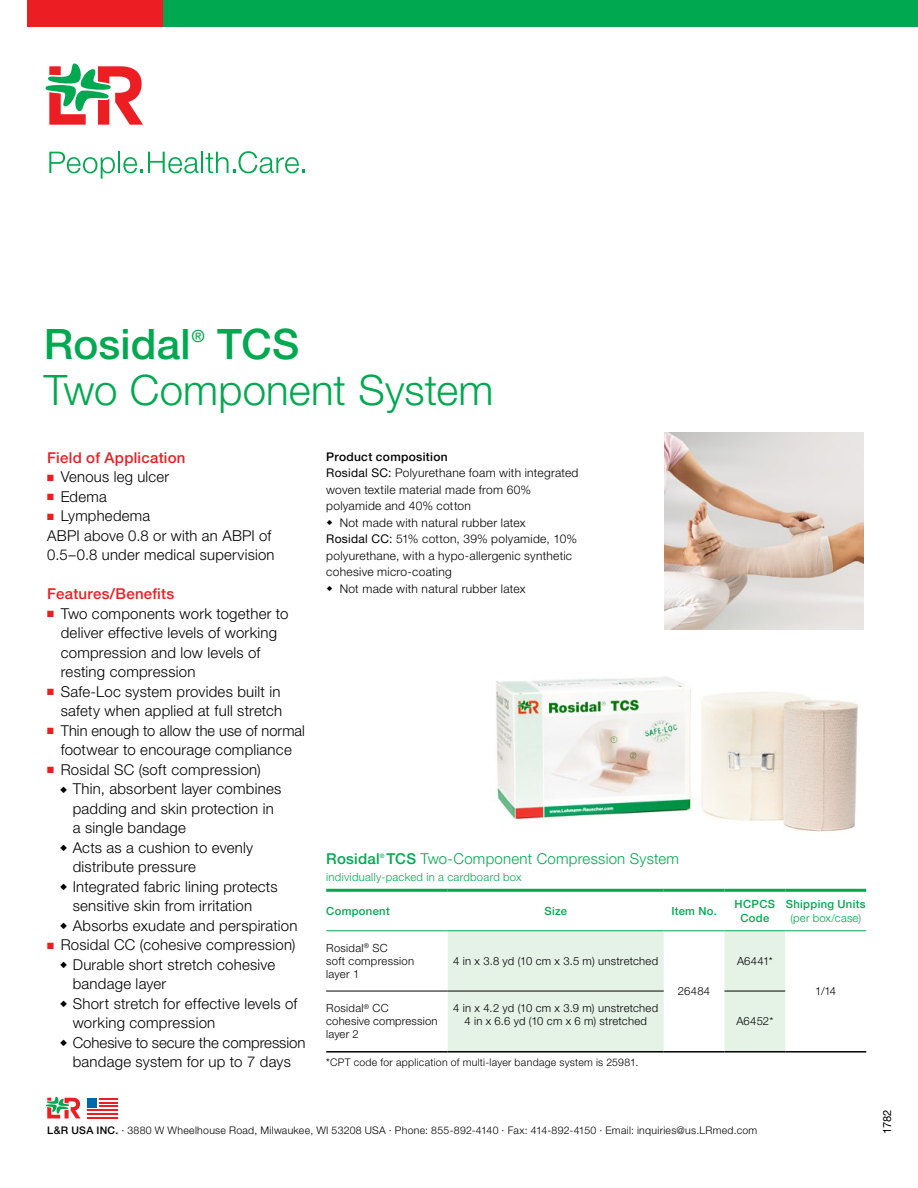
<style>
.page{position:relative;width:918px;height:1188px;background:#fff}
.page>*{position:absolute;margin:0;border:0;box-sizing:border-box;transform-origin:0 0}
.t1{font:300 42px "Helvetica Neue LT Pro";letter-spacing:.005em;color:#00a94f}
.t2{font:500 42px "Helvetica Neue LT Pro";letter-spacing:.005em;color:#00a94f}
.t3{font:500 16.8px "Helvetica Neue LT Pro";color:#00a94f}
.t4{font:300 15px/19.5px "Helvetica Neue LT Pro";letter-spacing:.015em;color:#000}
.t5{font:300 15px "Helvetica Neue LT Pro";letter-spacing:.015em;color:#00a94f}
.t6{font:500 15px "Helvetica Neue LT Pro";letter-spacing:.015em;color:#ed1d24}
.t7{font:300 12px/16.5px "Helvetica Neue LT Pro";letter-spacing:.025em;color:#000}
.t8{font:300 11.25px/12.8px "Helvetica Neue LT Pro";letter-spacing:.025em;color:#000}
.t9{font:300 11.25px "Helvetica Neue LT Pro";letter-spacing:.025em;color:#00a94f}
.t10{font:500 11.25px/13.5px "Helvetica Neue LT Pro";letter-spacing:.03em;color:#00a94f;text-align:center}
.t11{font:11.25px "Helvetica Neue LT Pro";color:#000}
.t12{font:300 10.5px "Helvetica Neue LT Pro";letter-spacing:.03em;color:#000}
.t13{font:500 6px "Helvetica Neue LT Pro";color:#00a94f}
.s1{color:#ed1d24}
.s2{font-weight:500}
.s3{font-weight:400}
</style>
<div class="page">
<div style="left:162px;top:0;width:756px;height:27px;background:#00a94f"></div>
<div style="left:27px;top:0;width:135px;height:27px;background:#ed1d24"></div>
<svg style="left:45px;top:63px;width:98px;height:62px"></svg>
<svg style="left:49px;top:152px;width:66px;height:27px"></svg>
<hr style="left:118px;top:152px;width:2px;height:21px;background:#00a94f">
<svg style="left:123px;top:152px;width:76px;height:21px"></svg>
<hr style="left:201px;top:152px;width:2px;height:21px;background:#00a94f">
<svg style="left:206px;top:151px;width:99px;height:22px"></svg>
<svg style="left:46px;top:1097px;width:35px;height:21px"></svg>
<hr style="left:87px;top:1109px;width:31px;height:2px;background:#ed1d24">
<hr style="left:87px;top:1113px;width:31px;height:2px;background:#ed1d24">
<hr style="left:87px;top:1117px;width:31px;height:1px;background:#ed1d24">
<svg style="left:99px;top:1098px;width:19px;height:9px"></svg>
<div style="left:87px;top:1098px;width:10px;height:9px;background:#0068ac"></div>
<svg style="left:448px;top:932px;width:337px;height:119px"></svg>
<hr style="left:724px;top:991px;width:61px;height:1px;background:#000">
<hr style="left:326px;top:931px;width:122px;height:1px;background:#00a94f">
<hr style="left:448px;top:931px;width:216px;height:1px;background:#00a94f">
<hr style="left:664px;top:931px;width:60px;height:1px;background:#00a94f">
<hr style="left:785px;top:931px;width:81px;height:1px;background:#00a94f">
<hr style="left:326px;top:1051px;width:122px;height:2px;background:#000">
<hr style="left:664px;top:1051px;width:60px;height:2px;background:#000">
<hr style="left:724px;top:1051px;width:61px;height:2px;background:#000">
<hr style="left:326px;top:889px;width:122px;height:3px;background:#00a94f">
<hr style="left:448px;top:889px;width:216px;height:3px;background:#00a94f">
<hr style="left:664px;top:889px;width:60px;height:3px;background:#00a94f">
<hr style="left:724px;top:889px;width:61px;height:3px;background:#00a94f">
<hr style="left:785px;top:889px;width:81px;height:3px;background:#00a94f">
<hr style="left:724px;top:931px;width:61px;height:1px;background:#00a94f">
<hr style="left:326px;top:991px;width:122px;height:1px;background:#000">
<hr style="left:448px;top:991px;width:216px;height:1px;background:#000">
<hr style="left:785px;top:1051px;width:81px;height:2px;background:#000">
<hr style="left:448px;top:1051px;width:216px;height:2px;background:#000">
<img style="left:665px;top:432px;width:199px;height:198px">
<img style="left:496px;top:677px;width:362px;height:155px">
<h1 class="t2" style="left:44px;top:319px;width:148px">Rosidal</h1>
<p class="t3" style="left:192px;top:325px;width:15px">®</p>
<h1 class="t2" style="left:217px;top:319px;width:84px">TCS</h1>
<h1 class="t1" style="left:44px;top:364px;width:451px">Two Component System</h1>
<p class="t6" style="left:47px;top:449px;width:140px">Field of Application</p>
<p class="t4" style="left:47px;top:467px;width:124px"><span class="s1">■</span> Venous leg ulcer</p>
<p class="t4" style="left:47px;top:487px;width:61px"><span class="s1">■</span> Edema</p>
<p class="t4" style="left:47px;top:506px;width:229px"><span class="s1">■</span> Lymphedema<br>ABPI above 0.8 or with an ABPI of<br>0.5–0.8 under medical supervision</p>
<p class="t6" style="left:47px;top:585px;width:128px">Features/Benefits</p>
<p class="t4" style="left:61px;top:604px;width:229px;text-indent:-14px"><span class="s1">■</span> Two components work together to deliver effective levels of working compression and low levels of resting compression</p>
<p class="t4" style="left:47px;top:682px;width:237px;text-align:right"><span class="s1">■</span> Safe-Loc system provides built in safety when applied at full stretch</p>
<p class="t4" style="left:47px;top:721px;width:259px;text-align:center"><span class="s1">■</span> Thin enough to allow the use of normal footwear to encourage compliance</p>
<p class="t4" style="left:47px;top:760px;width:215px"><span class="s1">■</span> Rosidal SC (soft compression)</p>
<p class="t4" style="left:73px;top:779px;width:210px;text-indent:-13px">◆ Thin, absorbent layer combines padding and skin protection in a single bandage</p>
<p class="t4" style="left:73px;top:838px;width:182px;text-indent:-13px">◆ Acts as a cushion to evenly distribute pressure</p>
<p class="t4" style="left:73px;top:877px;width:206px;text-indent:-13px">◆ Integrated fabric lining protects sensitive skin from irritation</p>
<p class="t4" style="left:60px;top:916px;width:239px">◆ Absorbs exudate and perspiration</p>
<p class="t4" style="left:47px;top:935px;width:250px"><span class="s1">■</span> Rosidal CC (cohesive compression)</p>
<p class="t4" style="left:73px;top:955px;width:204px;text-indent:-13px">◆ Durable short stretch cohesive bandage layer</p>
<p class="t4" style="left:73px;top:994px;width:226px;text-indent:-13px">◆ Short stretch for effective levels of working compression</p>
<p class="t4" style="left:60px;top:1033px;width:247px;text-align:center">◆ Cohesive to secure the compression bandage system for up to 7 days</p>
<p class="t7" style="left:326px;top:448px;width:254px"><span class="s2">Product composition<br></span><span class="s3">Rosidal SC:</span> Polyurethane foam with integrated woven textile material made from 60% polyamide and 40% cotton</p>
<p class="t7" style="left:326px;top:514px;width:252px">◆ Not made with natural rubber latex<br><span class="s3">Rosidal CC:</span> 51% cotton, 39% polyamide, 10% polyurethane, with a hypo-allergenic synthetic cohesive micro-coating</p>
<p class="t7" style="left:327px;top:580px;width:200px">◆ Not made with natural rubber latex</p>
<p class="t5" style="left:326px;top:850px;width:354px"><span class="s2">Rosidal TCS</span> Two-Component Compression System</p>
<p class="t13" style="left:380px;top:852px;width:6px">®</p>
<p class="t9" style="left:326px;top:870px;width:197px">individually-packed in a cardboard box</p>
<p class="t10" style="left:326px;top:904px;width:65px">Component</p>
<p class="t10" style="left:544px;top:904px;width:24px">Size</p>
<p class="t10" style="left:671px;top:904px;width:47px">Item No.</p>
<p class="t10" style="left:735px;top:898px;width:42px">HCPCS<br>Code</p>
<p class="t10" style="left:786px;top:898px;width:81px">Shipping Units</p>
<p class="t9" style="left:790px;top:911px;width:72px">(per box/case)</p>
<p class="t8" style="left:326px;top:942px;width:89px">Rosidal<sup>®</sup> SC<br>soft compression layer 1</p>
<p class="t8" style="left:453px;top:954px;width:207px">4 in x 3.8 yd (10 cm x 3.5 m) unstretched</p>
<p class="t8" style="left:737px;top:954px;width:37px">A6441*</p>
<p class="t8" style="left:815px;top:984px;width:22px">1/14</p>
<p class="t8" style="left:678px;top:984px;width:34px">26484</p>
<p class="t8" style="left:326px;top:1002px;width:113px">Rosidal<sup>®</sup> CC<br>cohesive compression layer 2</p>
<p class="t8" style="left:453px;top:1002px;width:206px;text-align:center">4 in x 4.2 yd (10 cm x 3.9 m) unstretched<br>4 in x 6.6 yd (10 cm x 6 m) stretched</p>
<p class="t8" style="left:736px;top:1015px;width:38px">A6452*</p>
<p class="t12" style="left:326px;top:1056px;width:314px"><span class="s3">*</span>CPT code for application of multi-layer bandage system is 25981.</p>
<p class="t12" style="left:47px;top:1124px;width:712px"><span class="s2">L&amp;R USA INC.</span> · 3880 W Wheelhouse Road, Milwaukee, WI 53208 USA · Phone: 855-892-4140 · Fax: 414-892-4150 · Email: inquiries@us.LRmed.com</p>
<p class="t11" style="left:880px;top:1134px;width:26px;rotate:-90deg">1782</p>
</div>
